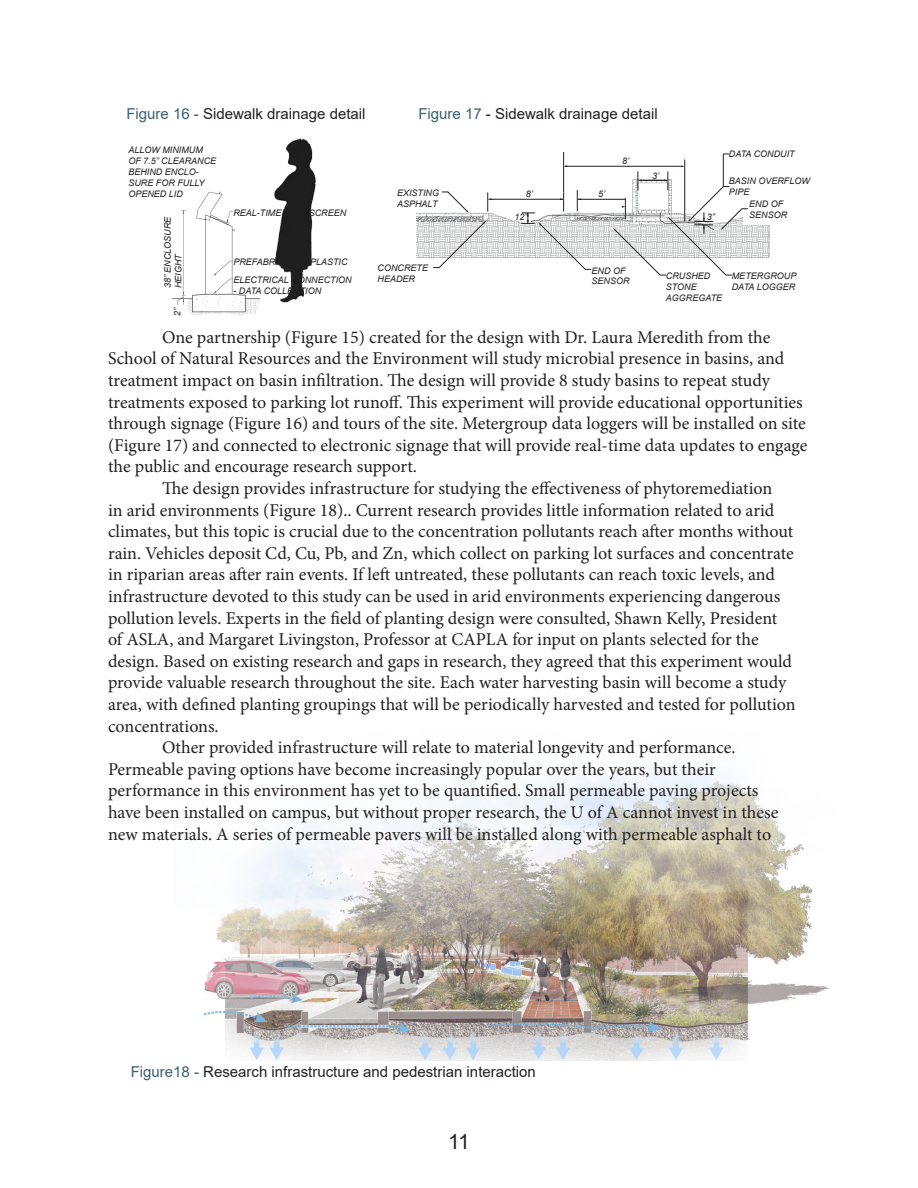
<style>
.page{position:relative;width:918px;height:1188px;background:#fff}
.page>*{position:absolute;margin:0;border:0;box-sizing:border-box;transform-origin:0 0}
.t1{font:21px "Arial";color:#231f20}
.t2{font:18px "Minion Pro";color:#231f20}
.t3{font:15px "Arial";color:#231f20}
.t4{font:italic 9px/10.8px "Arial";color:#231f20}
.s1{color:#3a606e}
</style>
<div class="page">
<img style="left:273px;top:138px;width:44px;height:165px">
<img style="left:417px;top:152px;width:353px;height:117px">
<div style="left:743px;top:197px;width:70px;height:28px;background:#fff"></div>
<img style="left:172px;top:191px;width:88px;height:125px">
<svg style="left:442px;top:192px;width:27px;height:21px"></svg>
<svg style="left:434px;top:220px;width:52px;height:48px"></svg>
<hr style="left:563px;top:152px;width:1px;height:41px;background:#231f20">
<hr style="left:684px;top:160px;width:1px;height:62px;background:#231f20">
<hr style="left:489px;top:199px;width:74px;height:1px;background:#231f20">
<svg style="left:487px;top:193px;width:4px;height:19px"></svg>
<svg style="left:521px;top:165px;width:227px;height:111px"></svg>
<hr style="left:723px;top:154px;width:1px;height:32px;background:#231f20">
<img style="left:203px;top:770px;width:627px;height:291px">
<p class="t3" style="left:126px;top:104px;width:241px"><span class="s1">Figure 16 -</span> Sidewalk drainage detail</p>
<p class="t3" style="left:418px;top:104px;width:241px"><span class="s1">Figure 17</span> - Sidewalk drainage detail</p>
<p class="t4" style="left:128px;top:145px;width:89px">ALLOW MINIMUM<br>OF 7.5” CLEARANCE<br>BEHIND ENCLO-<br>SURE FOR FULLY<br>OPENED LID</p>
<p class="t4" style="left:162px;top:288px;width:73px;rotate:-90deg">38” ENCLOSURE<br>HEIGHT</p>
<p class="t4" style="left:172px;top:316px;width:10px;rotate:-90deg">2”</p>
<p class="t4" style="left:233px;top:208px;width:114px">REAL-TIME DATA SCREEN</p>
<p class="t4" style="left:233px;top:253px;width:120px;line-height:17.9px">PREFABRICATED PLASTIC<br>ELECTRICAL CONNECTION</p>
<p class="t4" style="left:233px;top:285px;width:89px">- DATA COLLECTION</p>
<p class="t4" style="left:397px;top:188px;width:44px">EXISTING<br>ASPHALT</p>
<p class="t4" style="left:378px;top:263px;width:52px">CONCRETE<br>HEADER</p>
<p class="t4" style="left:526px;top:189px;width:9px">8’</p>
<p class="t4" style="left:598px;top:188px;width:9px">5’</p>
<p class="t4" style="left:515px;top:212px;width:15px">12”</p>
<p class="t4" style="left:622px;top:155px;width:9px">8’</p>
<p class="t4" style="left:592px;top:265px;width:40px">END OF<br>SENSOR</p>
<p class="t4" style="left:652px;top:170px;width:9px">3’</p>
<p class="t4" style="left:707px;top:212px;width:10px">3”</p>
<p class="t4" style="left:729px;top:149px;width:67px">DATA CONDUIT</p>
<p class="t4" style="left:729px;top:175px;width:83px">BASIN OVERFLOW<br>PIPE</p>
<p class="t4" style="left:749px;top:198px;width:40px">END OF<br>SENSOR</p>
<p class="t4" style="left:666px;top:271px;width:58px">CRUSHED<br>STONE<br>AGGREGATE</p>
<p class="t4" style="left:732px;top:271px;width:66px">METERGROUP<br>DATA LOGGER</p>
<p class="t2" style="left:162px;top:325px;width:610px">One partnership (Figure 15) created for the design with Dr. Laura Meredith from the</p>
<p class="t2" style="left:108px;top:347px;width:678px">School of Natural Resources and the Environment will study microbial presence in basins, and</p>
<p class="t2" style="left:108px;top:368px;width:664px">treatment impact on basin infiltration. The design will provide 8 study basins to repeat study</p>
<p class="t2" style="left:108px;top:390px;width:696px">treatments exposed to parking lot runoff. This experiment will provide educational opportunities</p>
<p class="t2" style="left:108px;top:411px;width:699px">through signage (Figure 16) and tours of the site. Metergroup data loggers will be installed on site</p>
<p class="t2" style="left:108px;top:433px;width:701px">(Figure 17) and connected to electronic signage that will provide real-time data updates to engage</p>
<p class="t2" style="left:108px;top:455px;width:310px">the public and encourage research support.</p>
<p class="t2" style="left:162px;top:476px;width:612px">The design provides infrastructure for studying the effectiveness of phytoremediation</p>
<p class="t2" style="left:108px;top:498px;width:668px">in arid environments (Figure 18).. Current research provides little information related to arid</p>
<p class="t2" style="left:108px;top:519px;width:687px">climates, but this topic is crucial due to the concentration pollutants reach after months without</p>
<p class="t2" style="left:108px;top:541px;width:687px">rain. Vehicles deposit Cd, Cu, Pb, and Zn, which collect on parking lot surfaces and concentrate</p>
<p class="t2" style="left:108px;top:563px;width:669px">in riparian areas after rain events. If left untreated, these pollutants can reach toxic levels, and</p>
<p class="t2" style="left:108px;top:584px;width:674px">infrastructure devoted to this study can be used in arid environments experiencing dangerous</p>
<p class="t2" style="left:108px;top:606px;width:671px">pollution levels. Experts in the field of planting design were consulted, Shawn Kelly, President</p>
<p class="t2" style="left:108px;top:627px;width:652px">of ASLA, and Margaret Livingston, Professor at CAPLA for input on plants selected for the</p>
<p class="t2" style="left:108px;top:649px;width:686px">design. Based on existing research and gaps in research, they agreed that this experiment would</p>
<p class="t2" style="left:108px;top:671px;width:680px">provide valuable research throughout the site. Each water harvesting basin will become a study</p>
<p class="t2" style="left:108px;top:692px;width:689px">area, with defined planting groupings that will be periodically harvested and tested for pollution</p>
<p class="t2" style="left:108px;top:714px;width:112px">concentrations.</p>
<p class="t2" style="left:162px;top:735px;width:575px">Other provided infrastructure will relate to material longevity and performance.</p>
<p class="t2" style="left:108px;top:757px;width:609px">Permeable paving options have become increasingly popular over the years, but their</p>
<p class="t2" style="left:108px;top:779px;width:652px">performance in this environment has yet to be quantified. Small permeable paving projects</p>
<p class="t2" style="left:108px;top:800px;width:672px">have been installed on campus, but without proper research, the U of A cannot invest in these</p>
<p class="t2" style="left:108px;top:822px;width:665px">new materials. A series of permeable pavers will be installed along with permeable asphalt to</p>
<p class="t3" style="left:131px;top:1062px;width:407px"><span class="s1">Figure18 -</span> Research infrastructure and pedestrian interaction</p>
<p class="t1" style="left:448px;top:1127px;width:23px">11</p>
</div>
